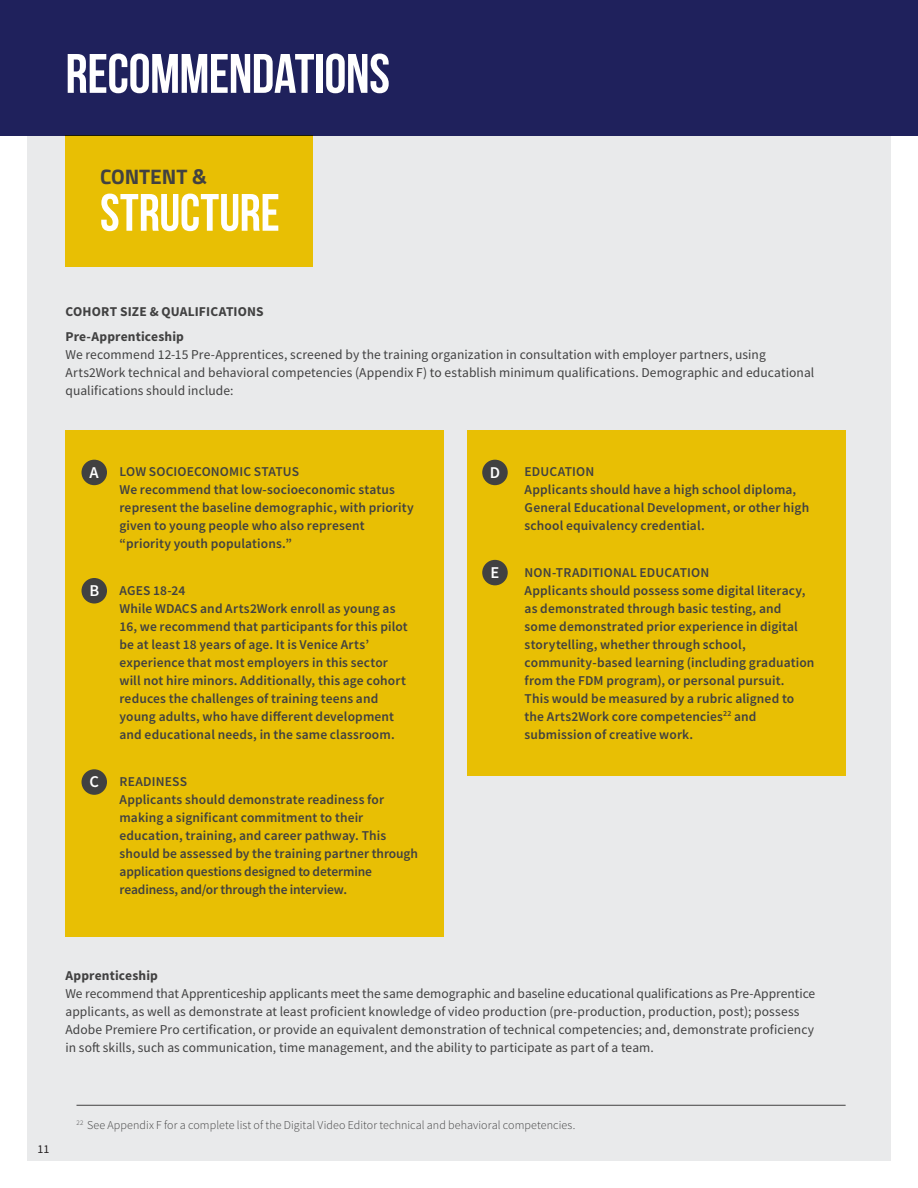
<style>
.page{position:relative;width:918px;height:1188px;background:#fff}
.page>*{position:absolute;margin:0;border:0;box-sizing:border-box;transform-origin:0 0}
._14_Content_black_Ti{font:55.5px "Bebas Neue";letter-spacing:-.01em;color:#fff}
._35_Content_black_Be{font:52.5px "Bebas Neue";color:#fff}
._35_Content_black_Be-2{font:700 21px "Titillium Web";color:#414141}
._8_Content_black_Sou{font:600 16.5px "Source Sans Pro";color:#fff}
._8_Content_black_Sou-2{font:600 13.5px/18px "Source Sans Pro";letter-spacing:.01em;color:#414141}
._8_Content_black_Sou-3{font:13.5px/18px "Source Sans Pro";letter-spacing:.005em;color:#414141}
._8_Content_black_Sou-4{font:700 13.5px "Source Sans Pro";letter-spacing:.01em;color:#414141}
._8_Content_black_Sou-5{font:300 12px "Source Sans Pro";letter-spacing:.005em;color:#414141}
._8_Content_black_Sou-6{font:12px "Source Sans Pro";color:#231f20}
.s1{font-weight:700}
.s2{color:#414141}
</style>
<div class="page">
<div style="left:27px;top:27px;width:864px;height:1134px;background:#e9eaeb"></div>
<hr style="left:76px;top:1105px;width:770px;height:1px;background:#414141">
<div style="left:0;top:0;width:918px;height:135px;background:#1f215c"></div>
<div style="left:65px;top:135px;width:248px;height:132px;background:#e8bf04"></div>
<div style="left:65px;top:430px;width:379px;height:507px;background:#e8bf04"></div>
<div style="left:467px;top:430px;width:379px;height:345px;background:#e8bf04"></div>
<div style="left:82px;top:460px;width:25px;height:25px;background:#414141;border-radius:50%"></div>
<div style="left:482px;top:460px;width:26px;height:25px;background:#414141;border-radius:50%"></div>
<div style="left:482px;top:560px;width:26px;height:25px;background:#414141;border-radius:50%"></div>
<div style="left:82px;top:578px;width:25px;height:26px;background:#414141;border-radius:50%"></div>
<div style="left:82px;top:769px;width:25px;height:26px;background:#414141;border-radius:50%"></div>
<p class="_14_Content_black_Ti" style="left:65px;top:43px;width:326px">RECOMMENDATIONS</p>
<p class="_35_Content_black_Be-2" style="left:100px;top:161px;width:108px">CONTENT &amp;</p>
<p class="_35_Content_black_Be" style="left:100px;top:184px;width:181px">STRUCTURE</p>
<p class="_8_Content_black_Sou-4" style="left:65px;top:303px;width:200px">COHORT SIZE &amp; QUALIFICATIONS</p>
<p class="_8_Content_black_Sou-3" style="left:65px;top:327px;width:750px"><span class="s1">Pre-Apprenticeship<br></span>We recommend 12-15 Pre-Apprentices, screened by the training organization in consultation with employer partners, using Arts2Work technical and behavioral competencies (Appendix F) to establish minimum qualifications. Demographic and educational qualifications should include:</p>
<p class="_8_Content_black_Sou-2" style="left:120px;top:462px;width:296px">LOW SOCIOECONOMIC STATUS<br>We recommend that low-socioeconomic status represent the baseline demographic, with priority given to young people who also represent “priority youth populations.”</p>
<p class="_8_Content_black_Sou-2" style="left:120px;top:581px;width:290px">AGES 18-24<br>While WDACS and Arts2Work enroll as young as 16, we recommend that participants for this pilot be at least 18 years of age. It is Venice Arts’ experience that most employers in this sector will not hire minors. Additionally, this age cohort reduces the challenges of training teens and young adults, who have different development and educational needs, in the same classroom.</p>
<p class="_8_Content_black_Sou-2" style="left:120px;top:772px;width:300px">READINESS<br>Applicants should demonstrate readiness for making a significant commitment to their education, training, and career pathway. This should be assessed by the training partner through application questions designed to determine readiness, and/or through the interview.</p>
<p class="_8_Content_black_Sou" style="left:90px;top:462px;width:11px">A</p>
<p class="_8_Content_black_Sou" style="left:490px;top:462px;width:12px">D</p>
<p class="_8_Content_black_Sou" style="left:491px;top:562px;width:10px">E</p>
<p class="_8_Content_black_Sou" style="left:89px;top:580px;width:11px">B</p>
<p class="_8_Content_black_Sou" style="left:90px;top:771px;width:11px">C</p>
<p class="_8_Content_black_Sou-2" style="left:525px;top:462px;width:286px">EDUCATION<br>Applicants should have a high school diploma, General Educational Development, or other high school equivalency credential.</p>
<p class="_8_Content_black_Sou-2" style="left:525px;top:563px;width:291px">NON-TRADITIONAL EDUCATION<br>Applicants should possess some digital literacy, as demonstrated through basic testing, and some demonstrated prior experience in digital storytelling, whether through school, community-based learning (including graduation from the FDM program), or personal pursuit.<br>This would be measured by a rubric aligned to the Arts2Work core competencies<sup>22</sup> and submission of creative work.</p>
<p class="_8_Content_black_Sou-3" style="left:65px;top:966px;width:751px"><span class="s1">Apprenticeship<br></span>We recommend that Apprenticeship applicants meet the same demographic and baseline educational qualifications as Pre-Apprentice applicants, as well as demonstrate at least proficient knowledge of video production (pre-production, production, post); possess Adobe Premiere Pro certification, or provide an equivalent demonstration of technical competencies; and, demonstrate proficiency in soft skills, such as communication, time management, and the ability to participate as part of a team.</p>
<p class="_8_Content_black_Sou-6" style="left:38px;top:1141px;width:30px">11 <span class="s2">14</span></p>
<p class="_8_Content_black_Sou-5" style="left:76px;top:1117px;width:500px"><sup>22</sup> See Appendix F for a complete list of the Digital Video Editor technical and behavioral competencies.</p>
</div>
